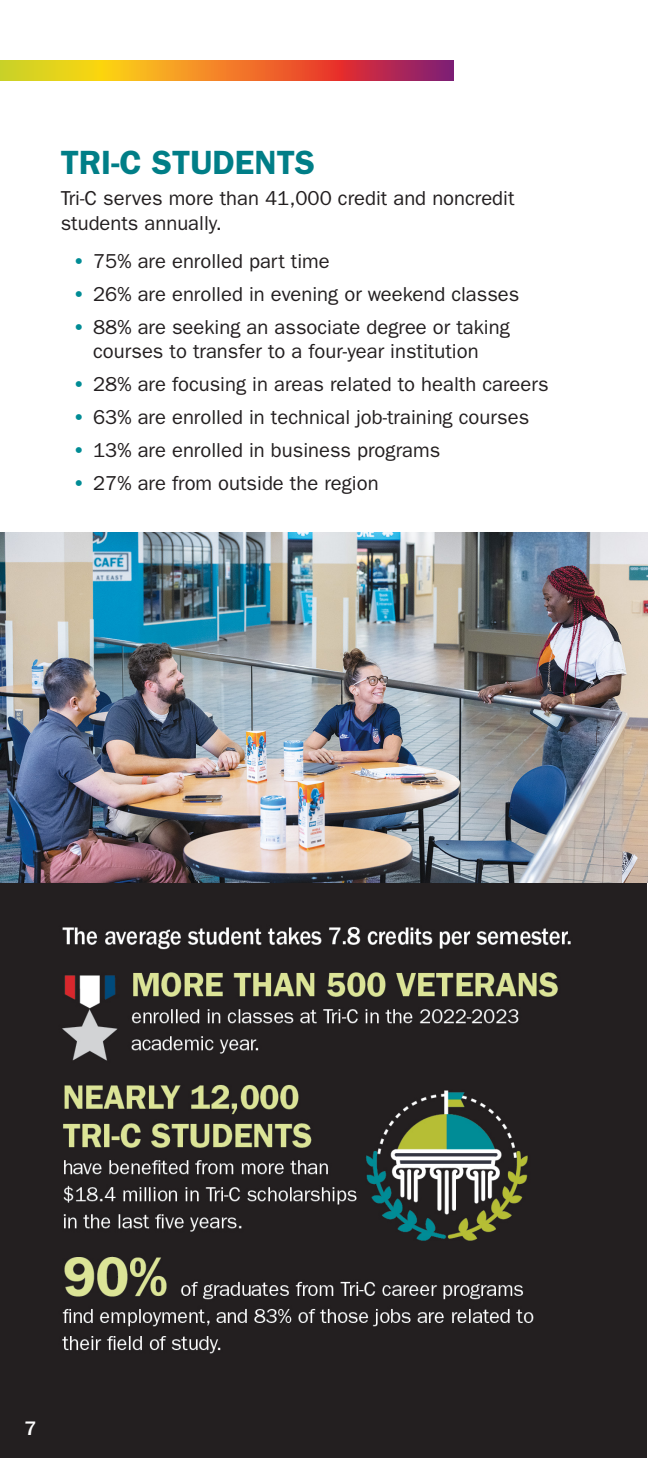
<style>
.page{position:relative;width:648px;height:1458px;background:#fff}
.page>*{position:absolute;margin:0;border:0;box-sizing:border-box;transform-origin:0 0}
.Subhead_1{font:600 33.75px "ITC Franklin Gothic Std";color:#007e87}
.pg_7_bulleted_text{font:20.25px/24.8px "ITC Franklin Gothic Std";color:#231f20;text-align:center}
.Body_Copy_1{font:20.25px/24.8px "ITC Franklin Gothic Std";color:#231f20}
.t1{font:500 20.25px "ITC Franklin Gothic Std";color:#fff}
.s1{font-weight:600;color:#008c95}
</style>
<div class="page">
<img style="left:0;top:883px;width:646px;height:575px">
<img style="left:0;top:533px;width:648px;height:350px">
<svg style="left:0;top:61px;width:454px;height:20px;background:#dd7d2e"></svg>
<p class="Subhead_1" style="left:61px;top:142px;width:256px">TRI-C STUDENTS</p>
<p class="Body_Copy_1" style="left:61px;top:186px;width:455px">Tri-C serves more than 41,000 credit and noncredit students annually.</p>
<p class="pg_7_bulleted_text" style="left:73px;top:249px;width:258px"><span class="s1">•</span> 75% are enrolled part time</p>
<p class="pg_7_bulleted_text" style="left:73px;top:282px;width:448px"><span class="s1">•</span> 26% are enrolled in evening or weekend classes</p>
<p class="pg_7_bulleted_text" style="left:73px;top:315px;width:438px"><span class="s1">•</span> 88% are seeking an associate degree or taking courses to transfer to a four-year institution</p>
<p class="pg_7_bulleted_text" style="left:73px;top:372px;width:477px"><span class="s1">•</span> 28% are focusing in areas related to health careers</p>
<p class="pg_7_bulleted_text" style="left:73px;top:405px;width:458px"><span class="s1">•</span> 63% are enrolled in technical job-training courses</p>
<p class="pg_7_bulleted_text" style="left:73px;top:438px;width:369px"><span class="s1">•</span> 13% are enrolled in business programs</p>
<p class="pg_7_bulleted_text" style="left:73px;top:471px;width:307px"><span class="s1">•</span> 27% are from outside the region</p>
<p class="t1" style="left:24px;top:1417px;width:13px">7</p>
</div>
